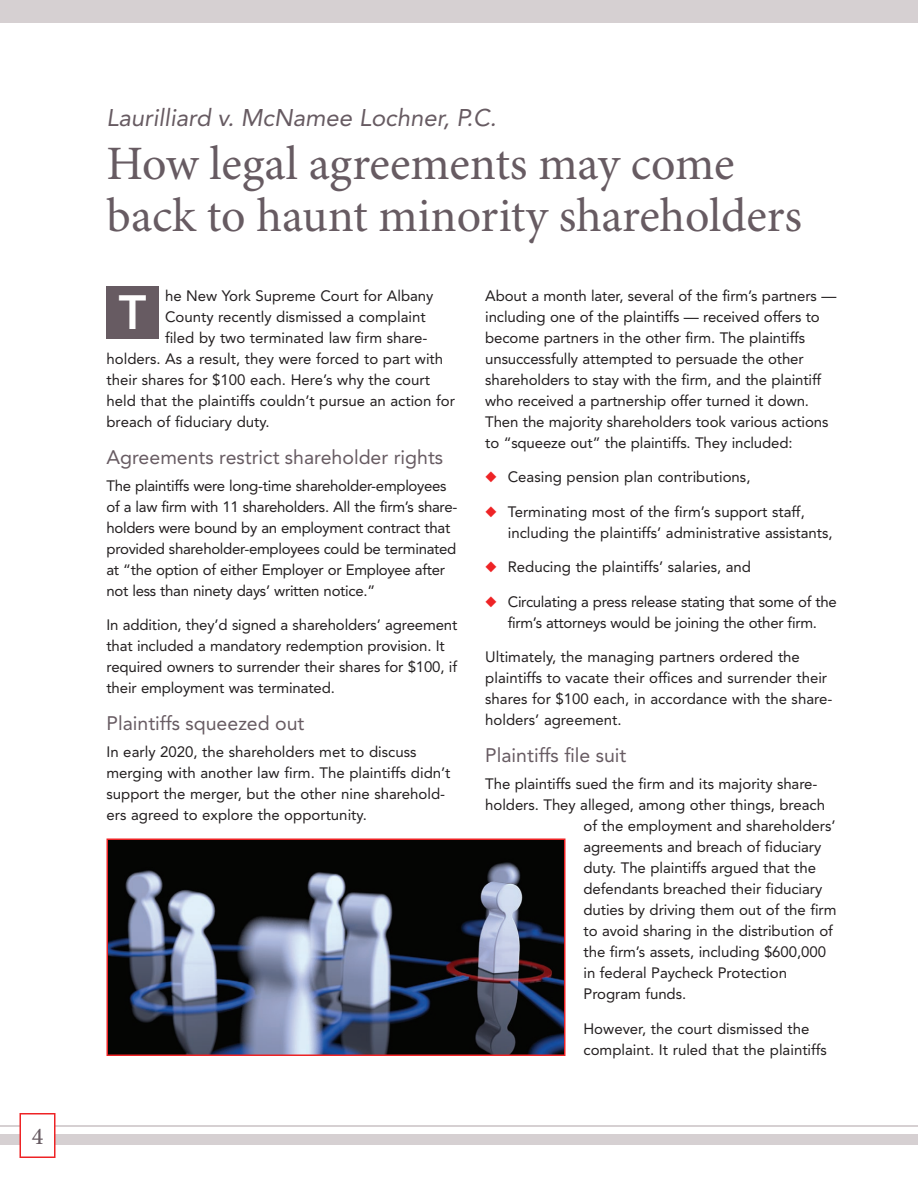
<style>
.page{position:relative;width:918px;height:1188px;background:#fff}
.page>*{position:absolute;margin:0;border:0;box-sizing:border-box;transform-origin:0 0}
.t1{font:48px/52.5px "Minion Pro";letter-spacing:-.005em;color:#675b62}
.t2{font:800 48px "Avenir";color:#fff}
.t3{font:italic 24px "Avenir LT Std";color:#675b62}
.t4{font:500 24px "Minion Pro";color:#675b62}
.t5{font:19.5px "Avenir LT Std";color:#675b62}
.t6{font:15px/21px "Avenir LT Std";letter-spacing:-.005em;color:#231f20}
.s1{color:#ee2325}
</style>
<div class="page">
<div style="left:0;top:1134px;width:918px;height:10px;background:#d6d0d2"></div>
<div style="left:0;top:0;width:918px;height:22px;background:#d6d0d2"></div>
<hr style="left:0;top:1125px;width:918px;height:1px;background:#d6d0d2">
<div style="left:20px;top:1114px;width:35px;height:43px;background:#fff"></div>
<div style="left:20px;top:1113px;width:36px;height:45px;border:2px solid #ee2325"></div>
<div style="left:106px;top:286px;width:53px;height:53px;background:#675b62"></div>
<img style="left:109px;top:841px;width:454px;height:212px">
<div style="left:106px;top:838px;width:460px;height:218px;border:2px solid #ee2325"></div>
<h2 class="t4" style="left:32px;top:1122px;width:13px">4</h2>
<h2 class="t3" style="left:106px;top:104px;width:392px">Laurilliard v. McNamee Lochner, P.C.</h2>
<h1 class="t1" style="left:106px;top:139px;width:697px">How legal agreements may come back to haunt minority shareholders</h1>
<p class="t6" style="left:165px;top:285px;width:270px">he New York Supreme Court for Albany</p>
<p class="t6" style="left:165px;top:306px;width:262px">County recently dismissed a complaint</p>
<p class="t6" style="left:165px;top:327px;width:264px">filed by two terminated law firm share-</p>
<p class="t6" style="left:106px;top:348px;width:338px">holders. As a result, they were forced to part with</p>
<p class="t6" style="left:106px;top:369px;width:325px">their shares for $100 each. Here’s why the court</p>
<p class="t6" style="left:106px;top:390px;width:350px">held that the plaintiffs couldn’t pursue an action for</p>
<p class="t6" style="left:106px;top:411px;width:165px">breach of fiduciary duty.</p>
<h3 class="t5" style="left:106px;top:446px;width:338px">Agreements restrict shareholder rights</h3>
<p class="t6" style="left:106px;top:475px;width:352px">The plaintiffs were long-time shareholder-employees of a law firm with 11 shareholders. All the firm’s share&shy;holders were bound by an employment contract that provided shareholder-employees could be terminated at “the option of either Employer or Employee after not less than ninety days’ written notice.”</p>
<p class="t6" style="left:106px;top:615px;width:352px">In addition, they’d signed a shareholders’ agreement that included a mandatory redemption provision. It required owners to surrender their shares for $100, if their employment was terminated.</p>
<h3 class="t5" style="left:106px;top:712px;width:199px">Plaintiffs squeezed out</h3>
<p class="t6" style="left:106px;top:742px;width:345px">In early 2020, the shareholders met to discuss merging with another law firm. The plaintiffs didn’t support the merger, but the other nine sharehold&shy;ers agreed to explore the opportunity.</p>
<h1 class="t2" style="left:119px;top:275px;width:29px">T</h1>
<p class="t6" style="left:485px;top:285px;width:353px">About a month later, several of the firm’s partners — including one of the plaintiffs — received offers to become partners in the other firm. The plaintiffs unsuccessfully attempted to persuade the other shareholders to stay with the firm, and the plaintiff who received a partnership offer turned it down.<br>Then the majority shareholders took various actions to “squeeze out” the plaintiffs. They included:</p>
<p class="t6" style="left:485px;top:467px;width:267px"><span class="s1">◆</span> Ceasing pension plan contributions,</p>
<p class="t6" style="left:508px;top:501px;width:327px;text-indent:-22px"><span class="s1">◆</span> Terminating most of the firm’s support staff, including the plaintiffs’ administrative assistants,</p>
<p class="t6" style="left:485px;top:557px;width:267px"><span class="s1">◆</span> Reducing the plaintiffs’ salaries, and</p>
<p class="t6" style="left:485px;top:591px;width:353px;text-align:center"><span class="s1">◆</span> Circulating a press release stating that some of the firm’s attorneys would be joining the other firm.</p>
<p class="t6" style="left:485px;top:647px;width:349px">Ultimately, the managing partners ordered the plaintiffs to vacate their offices and surrender their shares for $100 each, in accordance with the share&shy;holders’ agreement.</p>
<h3 class="t5" style="left:485px;top:744px;width:143px">Plaintiffs file suit</h3>
<p class="t6" style="left:485px;top:774px;width:334px">The plaintiffs sued the firm and its majority share-</p>
<p class="t6" style="left:485px;top:795px;width:341px">holders. They alleged, among other things, breach</p>
<p class="t6" style="left:584px;top:816px;width:254px">of the employment and shareholders’</p>
<p class="t6" style="left:584px;top:837px;width:239px">agreements and breach of fiduciary</p>
<p class="t6" style="left:584px;top:858px;width:234px">duty. The plaintiffs argued that the</p>
<p class="t6" style="left:584px;top:879px;width:240px">defendants breached their fiduciary</p>
<p class="t6" style="left:584px;top:900px;width:255px">duties by driving them out of the firm</p>
<p class="t6" style="left:584px;top:921px;width:251px">to avoid sharing in the distribution of</p>
<p class="t6" style="left:584px;top:942px;width:244px">the firm’s assets, including $600,000</p>
<p class="t6" style="left:584px;top:963px;width:205px">in federal Paycheck Protection</p>
<p class="t6" style="left:584px;top:984px;width:104px">Program funds.</p>
<p class="t6" style="left:584px;top:1018px;width:245px">However, the court dismissed the complaint. It ruled that the plaintiffs</p>
</div>
